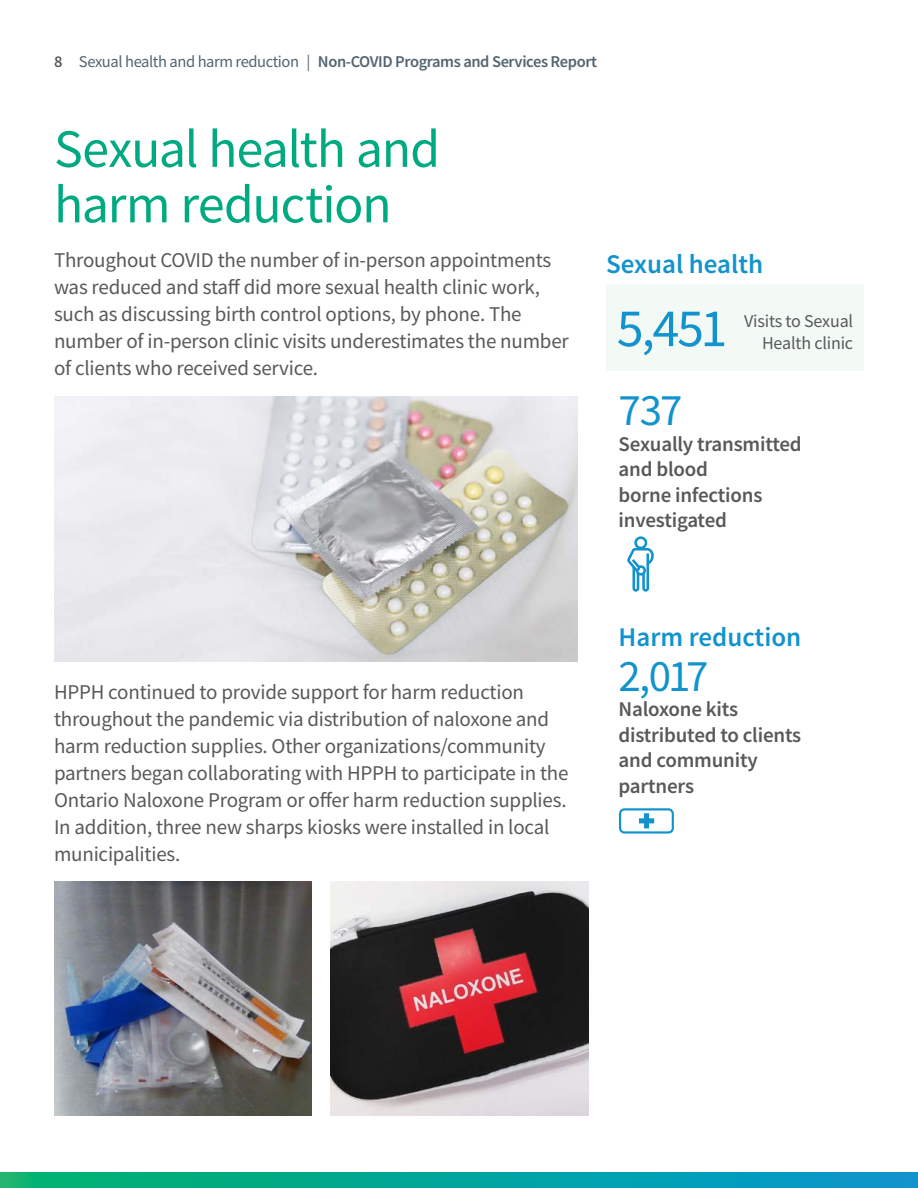
<style>
.page{position:relative;width:918px;height:1188px;background:#fff}
.page>*{position:absolute;margin:0;border:0;box-sizing:border-box;transform-origin:0 0}
.Heading_1{font:54px/55.5px "Source Sans Pro";letter-spacing:-.025em;color:#00aa81}
.Stat_number{font:54px "Source Sans Pro";color:#1393cd}
.Copy_12{font:45px "Source Sans Pro";letter-spacing:-.06em;color:#1393cd}
.Copy_semibold{font:600 27px "Source Sans Pro";color:#1393cd}
.Copy_14{font:21px/27px "Source Sans Pro";letter-spacing:-.01em;color:#58595b}
.Copy_14-2{font:600 21px/25.5px "Source Sans Pro";letter-spacing:-.01em;color:#58595b}
.Stat_number-2{font:600 21px/25.5px "Source Sans Pro";letter-spacing:-.01em;color:#58595b}
.Copy_12-2{font:18px/22.5px "Source Sans Pro";letter-spacing:-.01em;color:#58595b;text-align:right}
.t1{font:600 16.5px "Source Sans Pro";letter-spacing:-.025em;color:#526470}
.s1{color:#58595b}
.s2{font-weight:400}
</style>
<div class="page">
<svg style="left:0;top:1173px;width:917px;height:15px;background:#02a49c"></svg>
<svg style="left:917px;top:1173px;width:1px;height:15px"></svg>
<div style="left:606px;top:285px;width:258px;height:86px;background:#f3f9f4"></div>
<svg style="left:627px;top:536px;width:27px;height:56px"></svg>
<svg style="left:619px;top:808px;width:55px;height:26px"></svg>
<img style="left:54px;top:396px;width:524px;height:266px">
<img style="left:54px;top:882px;width:258px;height:234px">
<img style="left:330px;top:882px;width:258px;height:234px">
<p class="t1" style="left:54px;top:51px;width:545px"><span class="s1">8</span> <span class="s2">Sexual health and harm reduction |</span> Non-COVID Programs and Services Report</p>
<h1 class="Heading_1" style="left:54px;top:121px;width:388px">Sexual health and harm reduction</h1>
<p class="Copy_14" style="left:54px;top:247px;width:516px">Throughout COVID the number of in-person appointments was reduced and staff did more sexual health clinic work, such as discussing birth control options, by phone. The number of in-person clinic visits underestimates the number of clients who received service.</p>
<p class="Copy_semibold" style="left:606px;top:246px;width:159px">Sexual health</p>
<p class="Stat_number" style="left:617px;top:294px;width:112px">5,451</p>
<p class="Copy_12-2" style="left:744px;top:309px;width:111px">Visits to Sexual<br>Health clinic</p>
<p class="Copy_12" style="left:619px;top:382px;width:65px">737</p>
<p class="Copy_14-2" style="left:619px;top:431px;width:185px">Sexually transmitted and blood<br>borne infections investigated</p>
<p class="Copy_14" style="left:54px;top:679px;width:516px">HPPH continued to provide support for harm reduction throughout the pandemic via distribution of naloxone and harm reduction supplies. Other organizations/community partners began collaborating with HPPH to participate in the Ontario Naloxone Program or offer harm reduction supplies.<br>In addition, three new sharps kiosks were installed in local municipalities.</p>
<p class="Copy_semibold" style="left:619px;top:619px;width:184px">Harm reduction</p>
<p class="Copy_12" style="left:619px;top:647px;width:91px">2,017</p>
<p class="Stat_number-2" style="left:619px;top:696px;width:184px">Naloxone kits distributed to clients and community partners</p>
</div>
